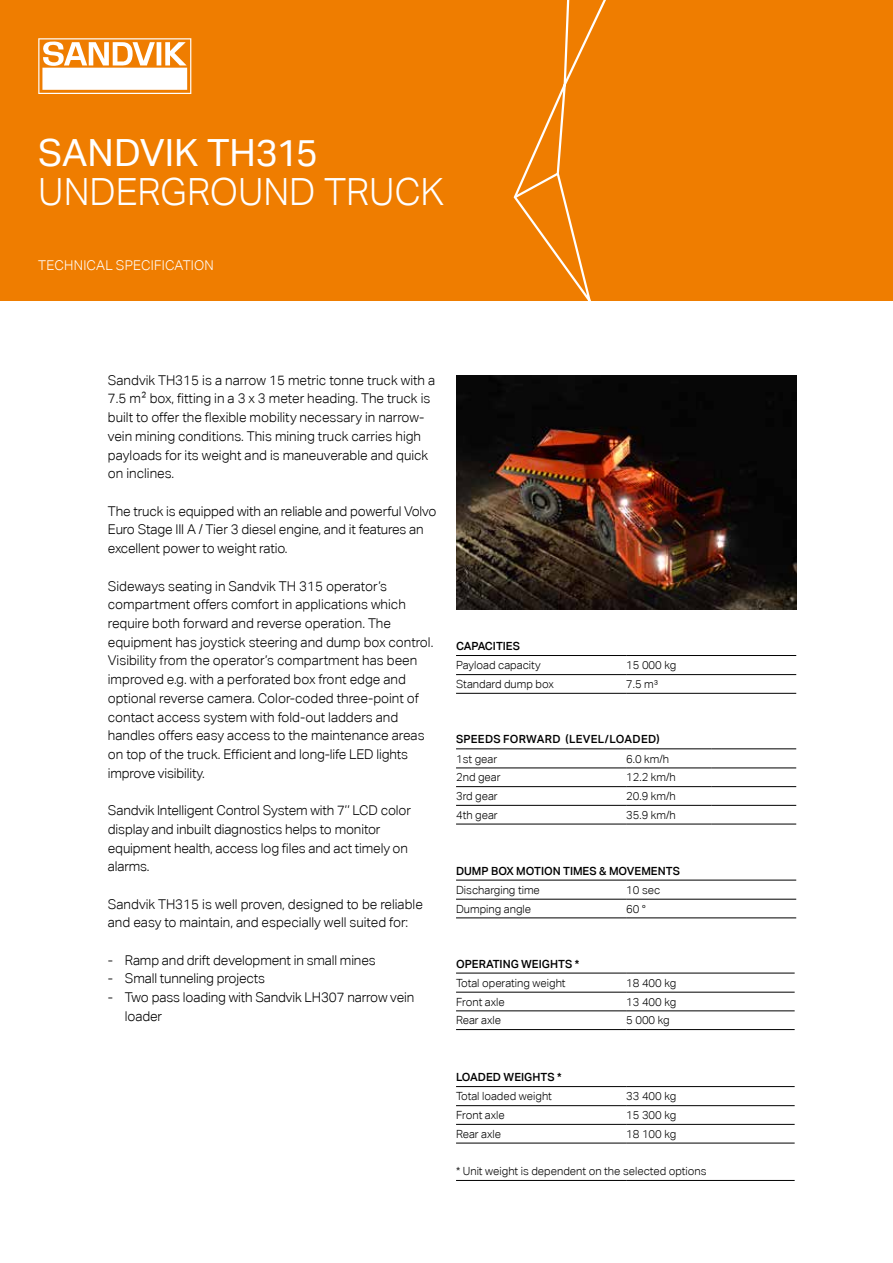
<style>
.page{position:relative;width:893px;height:1263px;background:#fff}
.page>*{position:absolute;margin:0;border:0;box-sizing:border-box;transform-origin:0 0}
.t1{font:300 37.5px "Aktiv Grotesk";letter-spacing:-.005em;color:#fff}
.t2{font:37.5px "Aktiv Grotesk";letter-spacing:-.005em;color:#fff}
.t3{font:300 13.5px/18.8px "Aktiv Grotesk";color:#000}
.t4{font:300 13.5px "Aktiv Grotesk";letter-spacing:.015em;color:#fff}
.t5{font:300 11.25px "Aktiv Grotesk";color:#000}
.t6{font:500 11.25px "Aktiv Grotesk";color:#000}
.t7{font:500 11.25px "Aktiv Grotesk";letter-spacing:.025em;color:#000}
</style>
<div class="page">
<div style="left:0;top:0;width:893px;height:300px;background:#ef7d00"></div>
<svg style="left:38px;top:38px;width:153px;height:56px"></svg>
<svg style="left:513px;top:0;width:93px;height:300px"></svg>
<hr style="left:456px;top:880px;width:170px;height:1px;background:#000">
<hr style="left:626px;top:880px;width:170px;height:1px;background:#000">
<hr style="left:456px;top:918px;width:170px;height:1px;background:#000">
<hr style="left:626px;top:918px;width:170px;height:1px;background:#000">
<hr style="left:456px;top:899px;width:170px;height:1px;background:#000">
<hr style="left:626px;top:899px;width:170px;height:1px;background:#000">
<hr style="left:456px;top:674px;width:170px;height:1px;background:#000">
<hr style="left:626px;top:674px;width:170px;height:1px;background:#000">
<hr style="left:456px;top:693px;width:170px;height:1px;background:#000">
<hr style="left:626px;top:693px;width:170px;height:1px;background:#000">
<hr style="left:456px;top:655px;width:170px;height:1px;background:#000">
<hr style="left:626px;top:655px;width:170px;height:1px;background:#000">
<hr style="left:456px;top:748px;width:170px;height:1px;background:#000">
<hr style="left:626px;top:748px;width:85px;height:1px;background:#000">
<hr style="left:711px;top:748px;width:85px;height:1px;background:#000">
<hr style="left:456px;top:768px;width:170px;height:1px;background:#000">
<hr style="left:626px;top:768px;width:85px;height:1px;background:#000">
<hr style="left:711px;top:768px;width:85px;height:1px;background:#000">
<hr style="left:456px;top:786px;width:170px;height:1px;background:#000">
<hr style="left:626px;top:786px;width:85px;height:1px;background:#000">
<hr style="left:711px;top:786px;width:85px;height:1px;background:#000">
<hr style="left:456px;top:805px;width:170px;height:1px;background:#000">
<hr style="left:626px;top:805px;width:85px;height:1px;background:#000">
<hr style="left:711px;top:805px;width:85px;height:1px;background:#000">
<hr style="left:456px;top:824px;width:170px;height:1px;background:#000">
<hr style="left:626px;top:824px;width:85px;height:1px;background:#000">
<hr style="left:711px;top:824px;width:85px;height:1px;background:#000">
<hr style="left:456px;top:973px;width:170px;height:1px;background:#000">
<hr style="left:626px;top:973px;width:169px;height:1px;background:#000">
<hr style="left:456px;top:992px;width:170px;height:1px;background:#000">
<hr style="left:626px;top:992px;width:169px;height:1px;background:#000">
<hr style="left:456px;top:1010px;width:170px;height:1px;background:#000">
<hr style="left:626px;top:1010px;width:169px;height:1px;background:#000">
<hr style="left:456px;top:1029px;width:170px;height:1px;background:#000">
<hr style="left:626px;top:1029px;width:169px;height:1px;background:#000">
<hr style="left:456px;top:1086px;width:170px;height:1px;background:#000">
<hr style="left:626px;top:1086px;width:169px;height:1px;background:#000">
<hr style="left:456px;top:1180px;width:170px;height:1px;background:#000">
<hr style="left:626px;top:1180px;width:169px;height:1px;background:#000">
<hr style="left:456px;top:1105px;width:170px;height:1px;background:#000">
<hr style="left:626px;top:1105px;width:169px;height:1px;background:#000">
<hr style="left:456px;top:1124px;width:170px;height:1px;background:#000">
<hr style="left:626px;top:1124px;width:169px;height:1px;background:#000">
<hr style="left:456px;top:1143px;width:170px;height:1px;background:#000">
<hr style="left:626px;top:1143px;width:169px;height:1px;background:#000">
<img style="left:456px;top:375px;width:340px;height:234px">
<h1 class="t2" style="left:38px;top:130px;width:281px">SANDVIK TH315</h1>
<h1 class="t1" style="left:38px;top:170px;width:408px">UNDERGROUND TRUCK</h1>
<p class="t4" style="left:38px;top:257px;width:177px">TECHNICAL SPECIFICATION</p>
<p class="t3" style="left:108px;top:371px;width:329px">Sandvik TH315 is a narrow 15 metric tonne truck with a 7.5 m2 box, fitting in a 3 x 3 meter heading. The truck is built to offer the flexible mobility necessary in narrow&shy;vein mining conditions. This mining truck carries high payloads for its weight and is maneuverable and quick on inclines.</p>
<p class="t3" style="left:108px;top:501px;width:330px">The truck is equipped with an reliable and powerful Volvo<br>Euro Stage III A / Tier 3 diesel engine, and it features an excellent power to weight ratio.</p>
<p class="t3" style="left:108px;top:576px;width:327px">Sideways seating in Sandvik TH 315 operator’s compartment offers comfort in applications which require both forward and reverse operation. The equipment has joystick steering and dump box control.<br>Visibility from the operator’s compartment has been improved e.g. with a perforated box front edge and optional reverse camera. Color-coded three-point of contact access system with fold-out ladders and handles offers easy access to the maintenance areas on top of the truck. Efficient and long-life LED lights improve visibility.</p>
<p class="t3" style="left:108px;top:801px;width:305px">Sandvik Intelligent Control System with 7’’ LCD color display and inbuilt diagnostics helps to monitor equipment health, access log files and act timely on alarms.</p>
<p class="t3" style="left:108px;top:894px;width:316px">Sandvik TH315 is well proven, designed to be reliable and easy to maintain, and especially well suited for:</p>
<p class="t3" style="left:108px;top:950px;width:269px">- Ramp and drift development in small mines</p>
<p class="t3" style="left:108px;top:969px;width:159px">- Small tunneling projects</p>
<p class="t3" style="left:125px;top:988px;width:291px;text-indent:-17px">- Two pass loading with Sandvik LH307 narrow vein loader</p>
<p class="t6" style="left:456px;top:639px;width:65px">CAPACITIES</p>
<p class="t5" style="left:456px;top:659px;width:86px">Payload capacity</p>
<p class="t5" style="left:626px;top:659px;width:52px">15 000 kg</p>
<p class="t5" style="left:456px;top:677px;width:99px">Standard dump box</p>
<p class="t5" style="left:626px;top:677px;width:34px">7.5 m³</p>
<p class="t7" style="left:456px;top:733px;width:205px">SPEEDS FORWARD (LEVEL/LOADED)</p>
<p class="t5" style="left:456px;top:752px;width:43px">1st gear</p>
<p class="t5" style="left:626px;top:752px;width:44px">6.0 km/h</p>
<p class="t5" style="left:456px;top:771px;width:46px">2nd gear</p>
<p class="t5" style="left:626px;top:771px;width:51px">12.2 km/h</p>
<p class="t5" style="left:456px;top:789px;width:43px">3rd gear</p>
<p class="t5" style="left:626px;top:789px;width:51px">20.9 km/h</p>
<p class="t5" style="left:456px;top:808px;width:43px">4th gear</p>
<p class="t5" style="left:626px;top:808px;width:51px">35.9 km/h</p>
<p class="t6" style="left:456px;top:864px;width:225px">DUMP BOX MOTION TIMES &amp; MOVEMENTS</p>
<p class="t5" style="left:456px;top:883px;width:85px">Discharging time</p>
<p class="t5" style="left:626px;top:883px;width:36px">10 sec</p>
<p class="t5" style="left:456px;top:902px;width:77px">Dumping angle</p>
<p class="t5" style="left:626px;top:902px;width:21px">60 °</p>
<p class="t6" style="left:456px;top:957px;width:125px">OPERATING WEIGHTS *</p>
<p class="t5" style="left:456px;top:976px;width:111px">Total operating weight</p>
<p class="t5" style="left:626px;top:976px;width:52px">18 400 kg</p>
<p class="t5" style="left:456px;top:995px;width:50px">Front axle</p>
<p class="t5" style="left:626px;top:995px;width:52px">13 400 kg</p>
<p class="t5" style="left:456px;top:1014px;width:47px">Rear axle</p>
<p class="t5" style="left:626px;top:1014px;width:45px">5 000 kg</p>
<p class="t6" style="left:456px;top:1070px;width:107px">LOADED WEIGHTS *</p>
<p class="t5" style="left:456px;top:1090px;width:97px">Total loaded weight</p>
<p class="t5" style="left:626px;top:1090px;width:52px">33 400 kg</p>
<p class="t5" style="left:456px;top:1108px;width:50px">Front axle</p>
<p class="t5" style="left:626px;top:1108px;width:52px">15 300 kg</p>
<p class="t5" style="left:456px;top:1127px;width:47px">Rear axle</p>
<p class="t5" style="left:626px;top:1127px;width:52px">18 100 kg</p>
<p class="t5" style="left:456px;top:1165px;width:252px">* Unit weight is dependent on the selected options</p>
</div>
